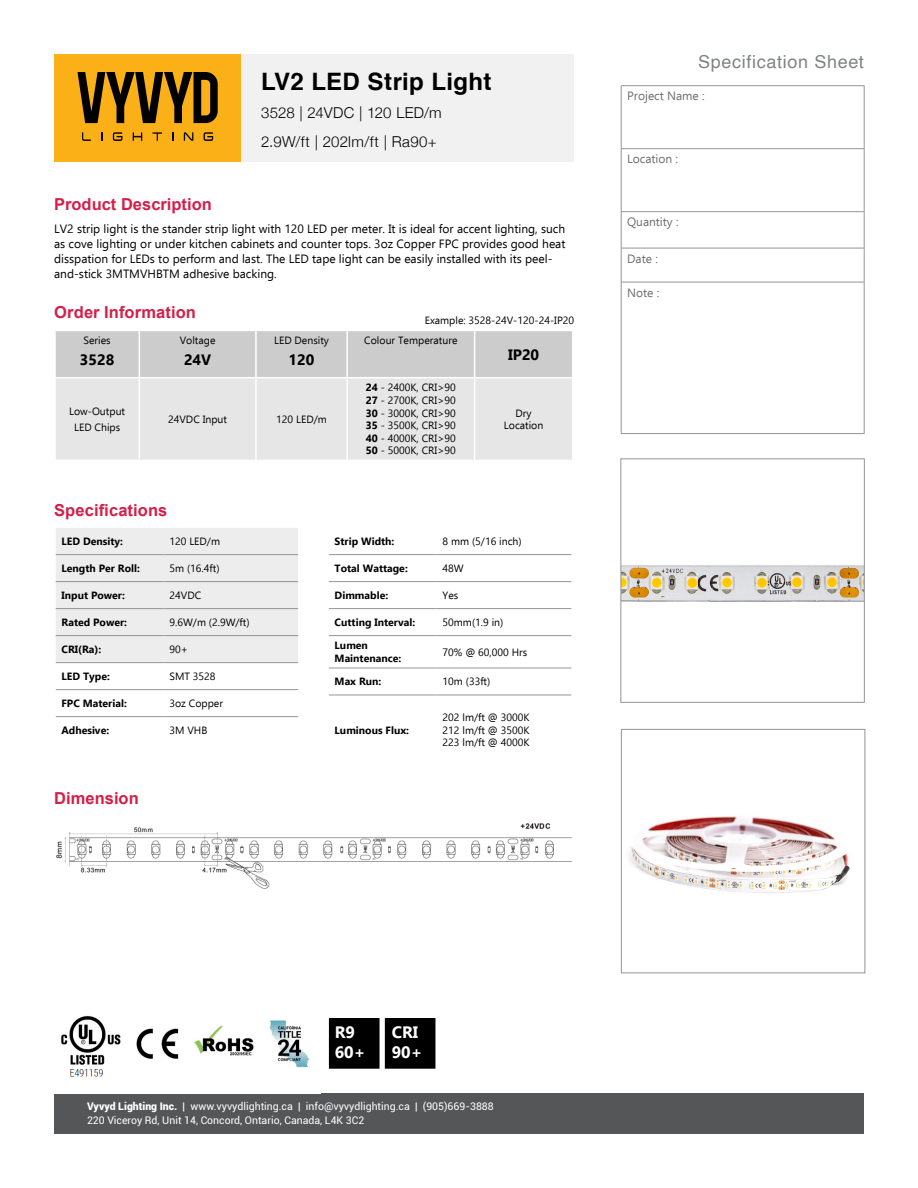
<style>
.page{position:relative;width:918px;height:1188px;background:#fff}
.page>*{position:absolute;margin:0;border:0;box-sizing:border-box;transform-origin:0 0}
.t1{font:700 24px "Helvetica";letter-spacing:.01em;color:#000}
.t2{font:18px "Helvetica";letter-spacing:.035em;color:#808285}
.t3{font:700 16.5px "Arial";letter-spacing:.005em;color:#d51e49}
.t4{font:700 16.5px/19.8px "Ebrima";color:#fff}
.t5{font:300 15px/28.5px "Helvetica Neue";letter-spacing:.02em;color:#000}
.t6{font:700 15px "Ebrima";color:#000}
.t7{font:12px/15px "Ebrima";color:#000}
.t8{font:12px "Ebrima";color:#6d6e71}
.t9{font:10.5px/12.6px "Ebrima";color:#000;text-align:justify}
.t10{font:700 10.5px/12.6px "Ebrima";color:#000}
.t11{font:10.5px/13.5px "Roboto";color:#fff}
.s1{font-weight:700}
.s2{font-weight:900}
</style>
<div class="page">
<div style="left:54px;top:54px;width:187px;height:108px;background:#fcb017"></div>
<div style="left:241px;top:54px;width:332px;height:108px;background:#f1f1f2"></div>
<svg style="left:77px;top:72px;width:141px;height:51px"></svg>
<svg style="left:113px;top:132px;width:10px;height:9px"></svg>
<svg style="left:204px;top:132px;width:9px;height:9px"></svg>
<svg style="left:184px;top:132px;width:9px;height:9px"></svg>
<svg style="left:82px;top:132px;width:9px;height:9px"></svg>
<svg style="left:101px;top:132px;width:2px;height:9px"></svg>
<svg style="left:133px;top:132px;width:9px;height:9px"></svg>
<svg style="left:172px;top:132px;width:2px;height:9px"></svg>
<svg style="left:153px;top:132px;width:9px;height:9px"></svg>
<div style="left:54px;top:1094px;width:810px;height:40px;background:#545658"></div>
<hr style="left:621px;top:85px;width:243px;height:1px;background:#939598">
<hr style="left:621px;top:86px;width:1px;height:62px;background:#939598">
<hr style="left:864px;top:86px;width:1px;height:62px;background:#939598">
<hr style="left:621px;top:148px;width:243px;height:1px;background:#939598">
<hr style="left:621px;top:149px;width:1px;height:63px;background:#939598">
<hr style="left:864px;top:149px;width:1px;height:63px;background:#939598">
<hr style="left:621px;top:211px;width:243px;height:1px;background:#939598">
<hr style="left:621px;top:212px;width:1px;height:36px;background:#939598">
<hr style="left:864px;top:212px;width:1px;height:36px;background:#939598">
<hr style="left:621px;top:248px;width:243px;height:1px;background:#939598">
<hr style="left:621px;top:248px;width:1px;height:34px;background:#939598">
<hr style="left:864px;top:248px;width:1px;height:34px;background:#939598">
<hr style="left:621px;top:282px;width:243px;height:1px;background:#939598">
<hr style="left:621px;top:282px;width:1px;height:151px;background:#939598">
<hr style="left:864px;top:282px;width:1px;height:151px;background:#939598">
<hr style="left:621px;top:433px;width:243px;height:1px;background:#939598">
<img style="left:61px;top:1015px;width:249px;height:62px">
<div style="left:330px;top:1019px;width:49px;height:49px;background:#000"></div>
<div style="left:329px;top:1018px;width:51px;height:51px;border:2px solid #000"></div>
<div style="left:386px;top:1019px;width:49px;height:49px;background:#000"></div>
<div style="left:385px;top:1018px;width:50px;height:51px;border:2px solid #000"></div>
<img style="left:56px;top:823px;width:516px;height:66px">
<div style="left:57px;top:529px;width:240px;height:133px;background:#ededed"></div>
<hr style="left:56px;top:554px;width:108px;height:1px;background:#939598">
<hr style="left:164px;top:554px;width:134px;height:1px;background:#939598">
<hr style="left:56px;top:581px;width:108px;height:1px;background:#939598">
<hr style="left:164px;top:581px;width:134px;height:1px;background:#939598">
<hr style="left:56px;top:608px;width:108px;height:1px;background:#939598">
<hr style="left:164px;top:608px;width:134px;height:1px;background:#939598">
<hr style="left:56px;top:635px;width:108px;height:1px;background:#939598">
<hr style="left:164px;top:635px;width:134px;height:1px;background:#939598">
<hr style="left:56px;top:662px;width:108px;height:1px;background:#939598">
<hr style="left:164px;top:662px;width:134px;height:1px;background:#939598">
<hr style="left:56px;top:689px;width:108px;height:1px;background:#939598">
<hr style="left:164px;top:689px;width:134px;height:1px;background:#939598">
<hr style="left:56px;top:716px;width:108px;height:1px;background:#939598">
<hr style="left:164px;top:716px;width:134px;height:1px;background:#939598">
<div style="left:54px;top:526px;width:246px;height:221px;border:2px solid #fff"></div>
<hr style="left:329px;top:554px;width:108px;height:1px;background:#939598">
<hr style="left:437px;top:554px;width:134px;height:1px;background:#939598">
<hr style="left:329px;top:581px;width:108px;height:1px;background:#939598">
<hr style="left:437px;top:581px;width:134px;height:1px;background:#939598">
<hr style="left:329px;top:608px;width:108px;height:1px;background:#939598">
<hr style="left:437px;top:608px;width:134px;height:1px;background:#939598">
<hr style="left:329px;top:635px;width:108px;height:1px;background:#939598">
<hr style="left:437px;top:635px;width:134px;height:1px;background:#939598">
<hr style="left:329px;top:668px;width:108px;height:1px;background:#939598">
<hr style="left:437px;top:668px;width:134px;height:1px;background:#939598">
<hr style="left:329px;top:695px;width:108px;height:1px;background:#939598">
<hr style="left:437px;top:695px;width:134px;height:1px;background:#939598">
<svg style="left:56px;top:331px;width:516px;height:129px;background:#dcdcdc"></svg>
<hr style="left:139px;top:331px;width:1px;height:46px;background:#fff">
<hr style="left:255px;top:331px;width:2px;height:46px;background:#fff">
<hr style="left:346px;top:331px;width:2px;height:46px;background:#fff">
<hr style="left:474px;top:331px;width:1px;height:46px;background:#fff">
<hr style="left:54px;top:377px;width:85px;height:1px;background:#fff">
<hr style="left:139px;top:377px;width:117px;height:1px;background:#fff">
<hr style="left:139px;top:378px;width:1px;height:82px;background:#fff">
<hr style="left:256px;top:377px;width:91px;height:1px;background:#fff">
<hr style="left:255px;top:378px;width:2px;height:82px;background:#fff">
<hr style="left:347px;top:377px;width:128px;height:1px;background:#fff">
<hr style="left:346px;top:378px;width:2px;height:82px;background:#fff">
<hr style="left:475px;top:377px;width:98px;height:1px;background:#fff">
<hr style="left:474px;top:378px;width:1px;height:82px;background:#fff">
<img style="left:623px;top:565px;width:240px;height:37px">
<img style="left:629px;top:816px;width:221px;height:77px">
<div style="left:621px;top:459px;width:244px;height:244px;border:1px solid #939598"></div>
<div style="left:621px;top:729px;width:244px;height:244px;border:1px solid #939598"></div>
<h1 class="t1" style="left:261px;top:62px;width:232px">LV2 LED Strip Light</h1>
<h3 class="t5" style="left:261px;top:98px;width:182px">3528 | 24VDC | 120 LED/m<br>2.9W/ft | 202lm/ft | Ra90+</h3>
<h3 class="t3" style="left:54px;top:193px;width:159px">Product Description</h3>
<p class="t7" style="left:54px;top:221px;width:513px">LV2 strip light is the stander strip light with 120 LED per meter. It is ideal for accent lighting, such as cove lighting or under kitchen cabinets and counter tops. 3oz Copper FPC provides good heat disspation for LEDs to perform and last. The LED tape light can be easily installed with its peel&shy;and-stick 3MTMVHBTM adhesive backing.</p>
<h3 class="t3" style="left:54px;top:301px;width:143px">Order Information</h3>
<p class="t9" style="left:84px;top:334px;width:29px">Series</p>
<h3 class="t6" style="left:80px;top:348px;width:36px">3528</h3>
<p class="t9" style="left:180px;top:334px;width:37px">Voltage</p>
<h3 class="t6" style="left:184px;top:348px;width:29px">24V</h3>
<p class="t9" style="left:274px;top:334px;width:56px">LED Density</p>
<h3 class="t6" style="left:289px;top:348px;width:27px">120</h3>
<p class="t9" style="left:69px;top:403px;width:57px;line-height:15.6px;text-align:center">Low-Output<br>LED Chips</p>
<p class="t9" style="left:168px;top:413px;width:60px">24VDC Input</p>
<p class="t9" style="left:276px;top:413px;width:52px">120 LED/m</p>
<h3 class="t3" style="left:54px;top:499px;width:115px">Specifications</h3>
<p class="t9" style="left:425px;top:314px;width:151px">Example: 3528-24V-120-24-IP20</p>
<p class="t9" style="left:364px;top:334px;width:95px">Colour Temperature</p>
<p class="t9" style="left:366px;top:381px;width:91px"><span class="s1">24</span> - 2400K, CRI&gt;90<br><span class="s1">27</span> - 2700K, CRI&gt;90<br><span class="s1">30</span> - 3000K, CRI&gt;90<br><span class="s1">35</span> - 3500K, CRI&gt;90<br><span class="s1">40</span> - 4000K, CRI&gt;90<br><span class="s1">50</span> - 5000K, CRI&gt;90</p>
<h3 class="t6" style="left:508px;top:342px;width:33px">IP20</h3>
<p class="t9" style="left:504px;top:406px;width:41px;text-align:center">Dry<br>Location</p>
<p class="t10" style="left:62px;top:534px;width:63px">LED Density:</p>
<p class="t9" style="left:170px;top:535px;width:52px">120 LED/m</p>
<p class="t10" style="left:62px;top:561px;width:80px">Length Per Roll:</p>
<p class="t9" style="left:170px;top:562px;width:52px">5m (16.4ft)</p>
<p class="t10" style="left:62px;top:588px;width:65px">Input Power:</p>
<p class="t9" style="left:170px;top:589px;width:33px">24VDC</p>
<p class="t10" style="left:62px;top:615px;width:67px">Rated Power:</p>
<p class="t9" style="left:170px;top:616px;width:82px">9.6W/m (2.9W/ft)</p>
<p class="t10" style="left:62px;top:642px;width:41px">CRI(Ra):</p>
<p class="t9" style="left:170px;top:643px;width:20px">90+</p>
<p class="t10" style="left:62px;top:669px;width:50px">LED Type:</p>
<p class="t9" style="left:170px;top:670px;width:48px">SMT 3528</p>
<p class="t10" style="left:62px;top:696px;width:67px">FPC Material:</p>
<p class="t9" style="left:170px;top:697px;width:55px">3oz Copper</p>
<p class="t10" style="left:62px;top:723px;width:49px">Adhesive:</p>
<p class="t9" style="left:170px;top:724px;width:39px">3M VHB</p>
<h3 class="t3" style="left:54px;top:787px;width:86px">Dimension</h3>
<p class="t10" style="left:335px;top:534px;width:61px">Strip Width:</p>
<p class="t9" style="left:443px;top:535px;width:81px">8 mm (5/16 inch)</p>
<p class="t10" style="left:335px;top:561px;width:75px">Total Wattage:</p>
<p class="t9" style="left:443px;top:562px;width:23px">48W</p>
<p class="t10" style="left:335px;top:588px;width:55px">Dimmable:</p>
<p class="t9" style="left:443px;top:589px;width:17px">Yes</p>
<p class="t10" style="left:335px;top:615px;width:82px">Cutting Interval:</p>
<p class="t9" style="left:443px;top:616px;width:62px">50mm(1.9 in)</p>
<p class="t10" style="left:335px;top:639px;width:68px">Lumen<br>Maintenance:</p>
<p class="t9" style="left:443px;top:645px;width:86px">70% @ 60,000 Hrs</p>
<p class="t10" style="left:335px;top:675px;width:48px">Max Run:</p>
<p class="t9" style="left:443px;top:675px;width:49px">10m (33ft)</p>
<p class="t10" style="left:335px;top:723px;width:76px">Luminous Flux:</p>
<p class="t9" style="left:443px;top:711px;width:88px">202 lm/ft @ 3000K 212 lm/ft @ 3500K 223 lm/ft @ 4000K</p>
<h2 class="t2" style="left:698px;top:47px;width:167px">Specification Sheet</h2>
<p class="t8" style="left:627px;top:87px;width:79px">Project Name :</p>
<p class="t8" style="left:627px;top:150px;width:53px">Location :</p>
<p class="t8" style="left:627px;top:213px;width:53px">Quantity :</p>
<p class="t8" style="left:627px;top:250px;width:32px">Date :</p>
<p class="t8" style="left:627px;top:284px;width:34px">Note :</p>
<h3 class="t4" style="left:335px;top:1022px;width:32px">R9<br>60+</h3>
<h3 class="t4" style="left:392px;top:1022px;width:32px">CRI<br>90+</h3>
<p class="t11" style="left:87px;top:1099px;width:408px"><span class="s2">Vyvyd Lighting Inc.</span> | www.vyvydlighting.ca | info@vyvydlighting.ca | (905)669-3888<br>220 Viceroy Rd, Unit 14, Concord, Ontario, Canada, L4K 3C2</p>
</div>
